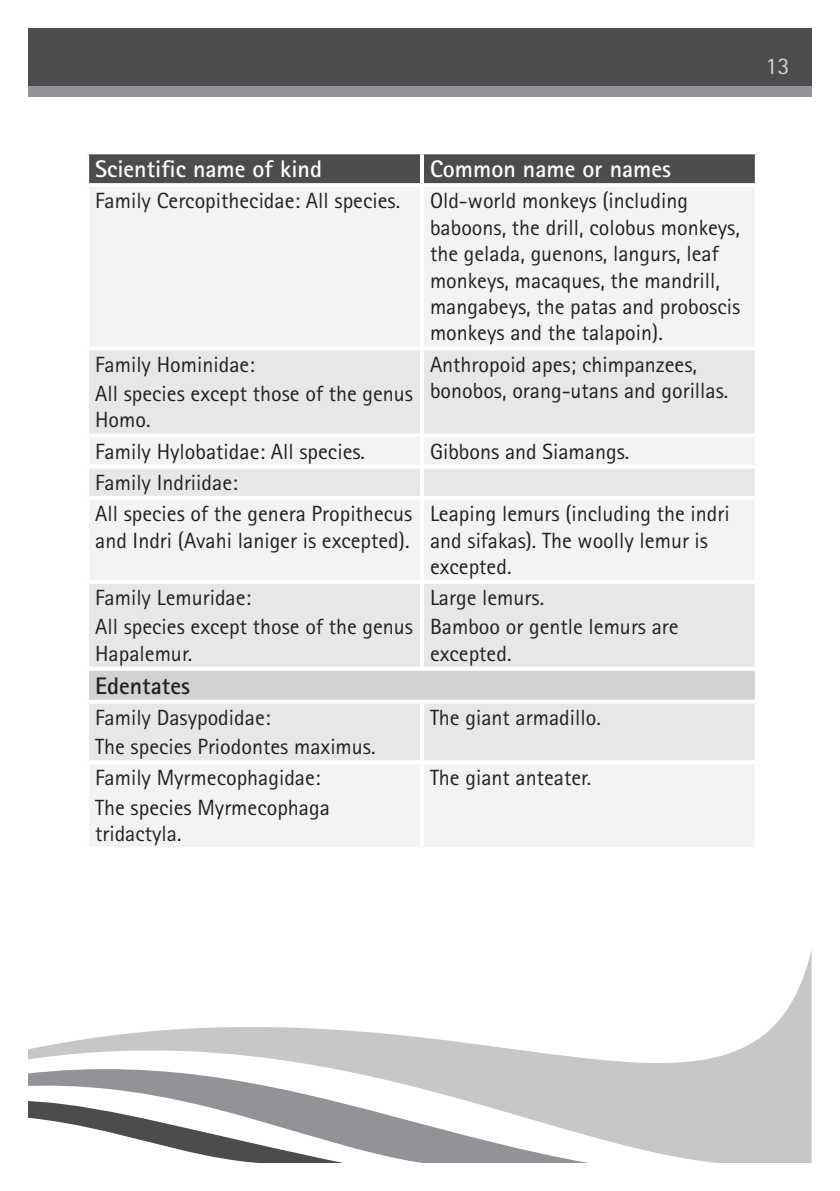
<style>
.page{position:relative;width:840px;height:1191px;background:#fff}
.page>*{position:absolute;margin:0;border:0;box-sizing:border-box;transform-origin:0 0}
.Body_Text{font:700 24px "Rotis Sans Serif Pro";color:#fff}
.Bold_Heading{font:700 24px "Rotis Sans Serif Pro";color:#231f20}
.t1{font:24px "Rotis Sans Serif Pro";color:#d1d2d4}
.Table_Text{font:22px/26.4px "Rotis Sans Serif Pro";color:#231f20}
</style>
<div class="page">
<div style="left:28px;top:28px;width:783px;height:68px;background:#919396"></div>
<div style="left:28px;top:28px;width:783px;height:58px;background:#4b4c4d"></div>
<svg style="left:589px;top:952px;width:222px;height:211px;fill:#c6c7c9"></svg>
<svg style="left:28px;top:1027px;width:561px;height:136px;fill:#c6c7c9"></svg>
<svg style="left:28px;top:1054px;width:320px;height:109px"></svg>
<div style="left:89px;top:154px;width:665px;height:29px;background:#4b4c4d"></div>
<div style="left:89px;top:187px;width:665px;height:660px;background:#f2f3f4"></div>
<svg style="left:89px;top:350px;width:665px;height:410px;fill:#e6e7e9"></svg>
<div style="left:87px;top:669px;width:669px;height:32px;background:#d1d2d4"></div>
<hr style="left:420px;top:187px;width:4px;height:159px;background:#fff">
<hr style="left:85px;top:346px;width:337px;height:4px;background:#fff">
<hr style="left:422px;top:346px;width:336px;height:4px;background:#fff">
<hr style="left:420px;top:350px;width:4px;height:83px;background:#fff">
<svg style="left:754px;top:350px;width:1px;height:83px"></svg>
<hr style="left:85px;top:433px;width:337px;height:4px;background:#fff">
<hr style="left:422px;top:433px;width:336px;height:4px;background:#fff">
<hr style="left:420px;top:437px;width:4px;height:27px;background:#fff">
<hr style="left:85px;top:464px;width:337px;height:4px;background:#fff">
<hr style="left:422px;top:464px;width:336px;height:4px;background:#fff">
<hr style="left:420px;top:468px;width:4px;height:28px;background:#fff">
<svg style="left:754px;top:469px;width:1px;height:27px"></svg>
<hr style="left:85px;top:496px;width:337px;height:4px;background:#fff">
<hr style="left:422px;top:496px;width:336px;height:4px;background:#fff">
<hr style="left:420px;top:500px;width:4px;height:80px;background:#fff">
<hr style="left:85px;top:580px;width:337px;height:4px;background:#fff">
<hr style="left:422px;top:580px;width:336px;height:4px;background:#fff">
<hr style="left:420px;top:584px;width:4px;height:83px;background:#fff">
<svg style="left:754px;top:584px;width:1px;height:83px"></svg>
<hr style="left:420px;top:703px;width:4px;height:57px;background:#fff">
<svg style="left:754px;top:704px;width:1px;height:56px"></svg>
<hr style="left:85px;top:760px;width:337px;height:4px;background:#fff">
<hr style="left:422px;top:760px;width:336px;height:4px;background:#fff">
<hr style="left:420px;top:764px;width:4px;height:83px;background:#fff">
<hr style="left:420px;top:154px;width:4px;height:29px;background:#fff">
<svg style="left:754px;top:154px;width:3px;height:29px"></svg>
<svg style="left:87px;top:183px;width:335px;height:1px"></svg>
<svg style="left:422px;top:183px;width:335px;height:1px"></svg>
<hr style="left:85px;top:667px;width:337px;height:4px;background:#fff">
<hr style="left:85px;top:671px;width:4px;height:28px;background:#fff">
<hr style="left:422px;top:667px;width:336px;height:4px;background:#fff">
<svg style="left:755px;top:671px;width:1px;height:28px"></svg>
<svg style="left:87px;top:699px;width:335px;height:4px"></svg>
<svg style="left:422px;top:699px;width:335px;height:4px"></svg>
<p class="t1" style="left:765px;top:52px;width:25px">13</p>
<p class="Body_Text" style="left:95px;top:154px;width:228px">Scientific name of kind</p>
<p class="Body_Text" style="left:430px;top:154px;width:242px">Common name or names</p>
<p class="Table_Text" style="left:95px;top:188px;width:306px">Family Cercopithecidae: All species.</p>
<p class="Table_Text" style="left:430px;top:188px;width:311px">Old-world monkeys (including baboons, the drill, colobus monkeys, the gelada, guenons, langurs, leaf monkeys, macaques, the mandrill, mangabeys, the patas and proboscis monkeys and the talapoin).</p>
<p class="Table_Text" style="left:95px;top:351px;width:161px">Family Hominidae:</p>
<p class="Table_Text" style="left:95px;top:380px;width:319px">All species except those of the genus<br>Homo.</p>
<p class="Table_Text" style="left:430px;top:351px;width:300px">Anthropoid apes; chimpanzees, bonobos, orang-utans and gorillas.</p>
<p class="Table_Text" style="left:95px;top:438px;width:271px">Family Hylobatidae: All species.</p>
<p class="Table_Text" style="left:430px;top:438px;width:201px">Gibbons and Siamangs.</p>
<p class="Table_Text" style="left:95px;top:469px;width:144px">Family Indriidae:</p>
<p class="Table_Text" style="left:95px;top:500px;width:318px">All species of the genera Propithecus and Indri (Avahi laniger is excepted).</p>
<p class="Table_Text" style="left:430px;top:500px;width:301px">Leaping lemurs (including the indri and sifakas). The woolly lemur is excepted.</p>
<p class="Table_Text" style="left:95px;top:585px;width:158px">Family Lemuridae:</p>
<p class="Table_Text" style="left:95px;top:614px;width:319px">All species except those of the genus<br>Hapalemur.</p>
<p class="Table_Text" style="left:430px;top:585px;width:116px">Large lemurs.</p>
<p class="Table_Text" style="left:430px;top:614px;width:250px">Bamboo or gentle lemurs are excepted.</p>
<p class="Bold_Heading" style="left:95px;top:670px;width:96px">Edentates</p>
<p class="Table_Text" style="left:95px;top:704px;width:177px">Family Dasypodidae:</p>
<p class="Table_Text" style="left:95px;top:733px;width:282px">The species Priodontes maximus.</p>
<p class="Table_Text" style="left:95px;top:765px;width:227px">Family Myrmecophagidae:</p>
<p class="Table_Text" style="left:95px;top:794px;width:236px">The species Myrmecophaga tridactyla.</p>
<p class="Table_Text" style="left:430px;top:704px;width:172px">The giant armadillo.</p>
<p class="Table_Text" style="left:430px;top:765px;width:163px">The giant anteater.</p>
</div>
